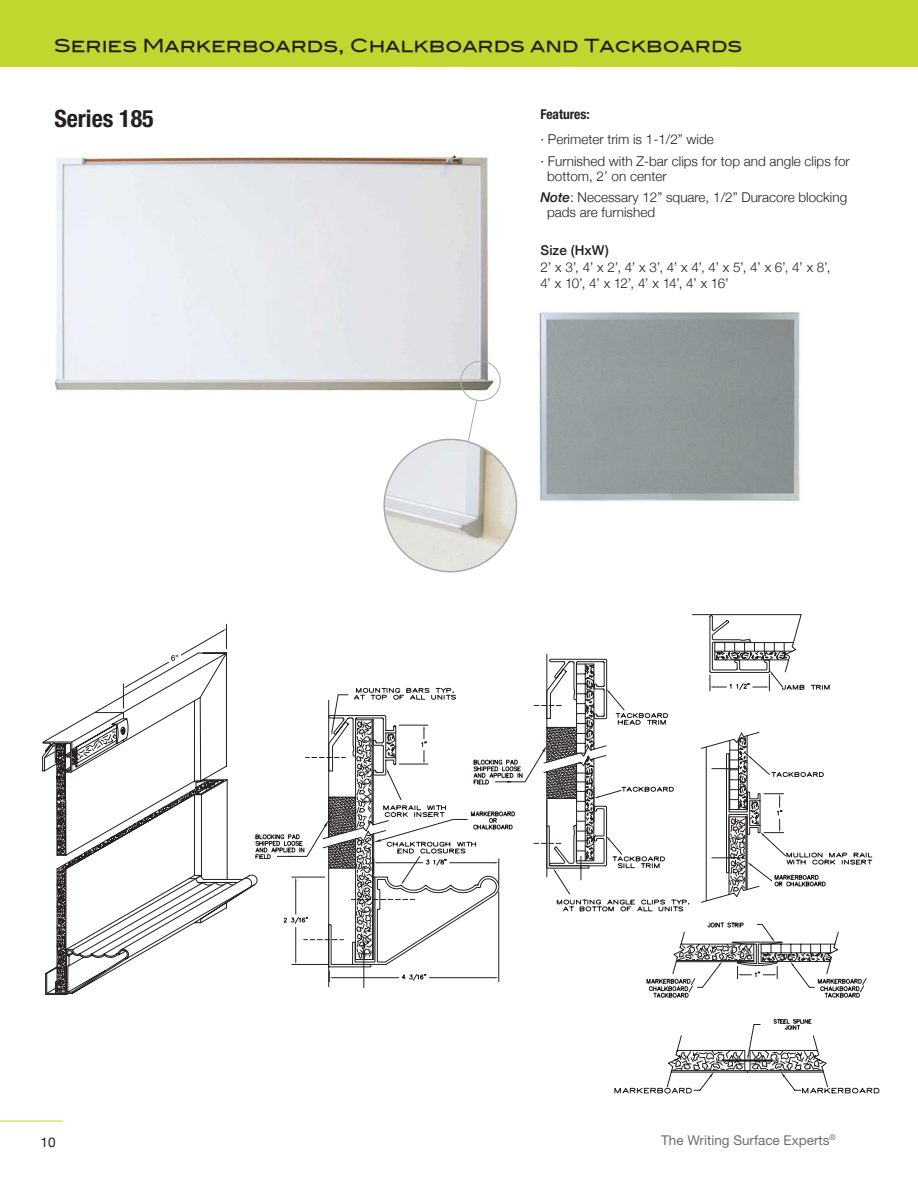
<style>
.page{position:relative;width:918px;height:1188px;background:#fff}
.page>*{position:absolute;margin:0;border:0;box-sizing:border-box;transform-origin:0 0}
.t1{font:700 condensed 24px "Helvetica Neue";color:#231f20}
.t2{font:18px "Blair Md ITCTT Medium";color:#231f20}
.t3{font:300 13.5px/21.8px "Helvetica Neue";color:#231f20}
.t4{font:13.5px "Helvetica Neue";color:#6c6d70}
.t5{font:500 13.5px "Helvetica Neue";letter-spacing:.01em;color:#231f20}
.t6{font:700 condensed 13.5px "Helvetica Neue";color:#231f20}
.t7{font:13.5px "Helvetica Neue";color:#231f20}
.s1{font-weight:500;font-style:italic}
</style>
<div class="page">
<hr style="left:0;top:1121px;width:63px;height:1px;background:#c1d72f">
<div style="left:0;top:0;width:918px;height:67px;background:#c1d72f"></div>
<img style="left:54px;top:155px;width:447px;height:247px">
<img style="left:386px;top:439px;width:131px;height:132px">
<div style="left:460px;top:361px;width:41px;height:40px;border:1px solid #a8a9ad;border-radius:50%"></div>
<svg style="left:467px;top:400px;width:11px;height:42px"></svg>
<img style="left:538px;top:311px;width:262px;height:191px">
<svg style="left:42px;top:741px;width:34px;height:254px"></svg>
<svg style="left:43px;top:712px;width:113px;height:280px"></svg>
<svg style="left:156px;top:719px;width:99px;height:227px"></svg>
<svg style="left:161px;top:709px;width:94px;height:152px"></svg>
<svg style="left:195px;top:780px;width:24px;height:15px"></svg>
<svg style="left:255px;top:614px;width:618px;height:374px"></svg>
<svg style="left:546px;top:757px;width:321px;height:241px"></svg>
<svg style="left:122px;top:623px;width:105px;height:86px"></svg>
<svg style="left:614px;top:1019px;width:266px;height:75px"></svg>
<h2 class="t2" style="left:54px;top:31px;width:690px">Series Markerboards, Chalkboards and Tackboards</h2>
<h1 class="t1" style="left:54px;top:104px;width:101px">Series 185</h1>
<p class="t6" style="left:540px;top:106px;width:51px">Features:</p>
<p class="t3" style="left:540px;top:127px;width:311px">· Perimeter trim is 1-1/2” wide<br>· Furnished with Z-bar clips for top and angle clips for</p>
<p class="t3" style="left:540px;top:164px;width:308px;text-indent:7px">bottom, 2’ on center<br><span class="s1">Note</span>: Necessary 12” square, 1/2” Duracore blocking</p>
<p class="t3" style="left:547px;top:201px;width:110px">pads are furnished</p>
<p class="t5" style="left:540px;top:240px;width:70px">Size (HxW)</p>
<p class="t3" style="left:540px;top:258px;width:292px;line-height:16.5px">2’ x 3’, 4’ x 2’, 4’ x 3’, 4’ x 4’, 4’ x 5’, 4’ x 6’, 4’ x 8’,<br>4’ x 10’, 4’ x 12’, 4’ x 14’, 4’ x 16’</p>
<p class="t7" style="left:40px;top:1132px;width:17px">10</p>
<p class="t4" style="left:661px;top:1132px;width:176px">The Writing Surface Experts<sup>®</sup></p>
</div>
